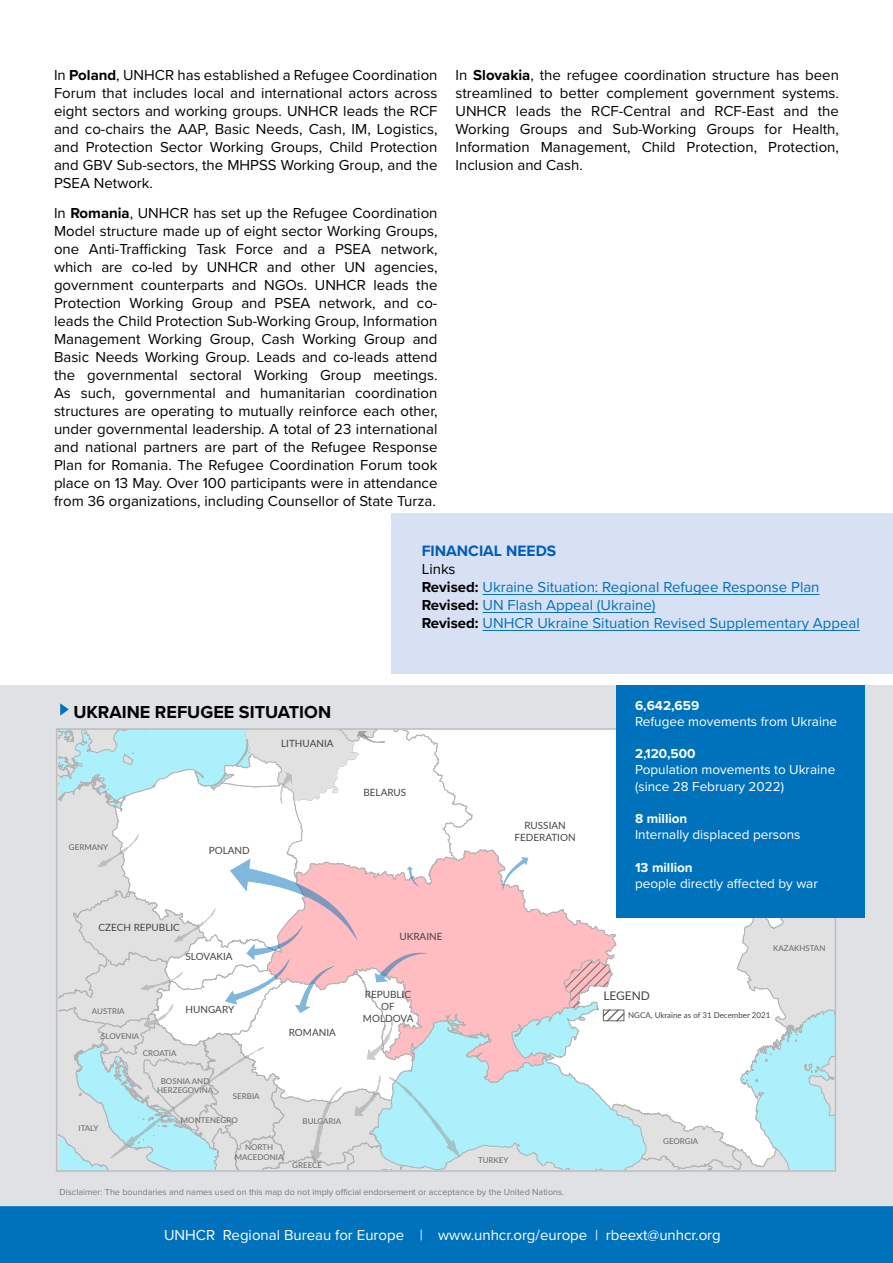
<style>
.page{position:relative;width:893px;height:1263px;background:#fff}
.page>*{position:absolute;margin:0;border:0;box-sizing:border-box;transform-origin:0 0}
.t1{font:700 18px "Proxima Nova";color:#000}
.t2{font:700 15.6px "Proxima Nova";color:#005cb9}
.t3{font:15px/18px "Proxima Nova";color:#000;text-align:justify}
.t4{font:15px/18px "Proxima Nova";color:#0072bc}
.t5{font:15px "Proxima Nova";color:#fff}
.t6{font:13.5px/16.2px "Proxima Nova";color:#fff}
.t7{font:700 13.5px "Proxima Nova";color:#fff}
.t8{font:12px "Lato";color:#444}
.t9{font:9.9px/12px "Lato";color:#444;text-align:center}
.t10{font:9px "Proxima Nova";color:#797a7d}
.t11{font:7.95px/9.6px "Lato";color:#666;text-align:center}
.t12{font:7.95px "Lato";color:#444}
.t13{font:7.95px "Lato";color:#606060}
.s1{font-weight:700}
.s2{color:#000}
.s3{font-weight:700;color:#000}
</style>
<div class="page">
<div style="left:0;top:685px;width:893px;height:522px;background:#dfe1e4"></div>
<div style="left:0;top:1206px;width:893px;height:57px;background:#0072bc"></div>
<svg style="left:59px;top:731px;width:774px;height:438px"></svg>
<div style="left:617px;top:685px;width:248px;height:233px;background:#0072bc"></div>
<svg style="left:60px;top:703px;width:9px;height:13px"></svg>
<div style="left:391px;top:513px;width:502px;height:161px;background:#d7e1f3"></div>
<hr style="left:483px;top:594px;width:336px;height:1px;background:#0072bc">
<hr style="left:483px;top:612px;width:172px;height:1px;background:#0072bc">
<hr style="left:483px;top:630px;width:377px;height:1px;background:#0072bc">
<p class="t3" style="left:54px;top:65px;width:385px">In <span class="s1">Poland</span>, UNHCR has established a Refugee Coordination Forum that includes local and international actors across eight sectors and working groups. UNHCR leads the RCF and co-chairs the AAP, Basic Needs, Cash, IM, Logistics, and Protection Sector Working Groups, Child Protection and GBV Sub-sectors, the MHPSS Working Group, and the PSEA Network.</p>
<p class="t3" style="left:54px;top:203px;width:385px">In <span class="s1">Romania</span>, UNHCR has set up the Refugee Coordination Model structure made up of eight sector Working Groups, one Anti-Trafficking Task Force and a PSEA network, which are co-led by UNHCR and other UN agencies, government counterparts and NGOs. UNHCR leads the Protection Working Group and PSEA network, and co&shy;leads the Child Protection Sub-Working Group, Information Management Working Group, Cash Working Group and Basic Needs Working Group. Leads and co-leads attend the governmental sectoral Working Group meetings.<br>As such, governmental and humanitarian coordination structures are operating to mutually reinforce each other, under governmental leadership. A total of 23 international and national partners are part of the Refugee Response Plan for Romania. The Refugee Coordination Forum took place on 13 May. Over 100 participants were in attendance from 36 organizations, including Counsellor of State Turza.</p>
<p class="t3" style="left:455px;top:65px;width:385px">In <span class="s1">Slovakia</span>, the refugee coordination structure has been streamlined to better complement government systems.<br>UNHCR leads the RCF-Central and RCF-East and the Working Groups and Sub-Working Groups for Health, Information Management, Child Protection, Protection, Inclusion and Cash.</p>
<p class="t2" style="left:422px;top:539px;width:136px">FINANCIAL NEEDS</p>
<p class="t4" style="left:422px;top:559px;width:439px"><span class="s2">Links<br></span><span class="s3">Revised:</span> Ukraine Situation: Regional Refugee Response Plan <span class="s3">Revised:</span> UN Flash Appeal (Ukraine)<br><span class="s3">Revised:</span> UNHCR Ukraine Situation Revised Supplementary Appeal</p>
<p class="t1" style="left:73px;top:698px;width:259px">UKRAINE REFUGEE SITUATION</p>
<p class="t7" style="left:635px;top:695px;width:66px">6,642,659</p>
<p class="t6" style="left:635px;top:713px;width:204px">Refugee movements from Ukraine</p>
<p class="t7" style="left:635px;top:744px;width:62px">2,120,500</p>
<p class="t6" style="left:635px;top:761px;width:202px">Population movements to Ukraine (since 28 February 2022)</p>
<p class="t7" style="left:635px;top:808px;width:54px">8 million</p>
<p class="t6" style="left:635px;top:826px;width:167px">Internally displaced persons</p>
<p class="t7" style="left:635px;top:857px;width:59px">13 million</p>
<p class="t6" style="left:635px;top:875px;width:184px">people directly affected by war</p>
<p class="t9" style="left:281px;top:737px;width:54px">LITHUANIA</p>
<p class="t9" style="left:363px;top:785px;width:44px">BELARUS</p>
<p class="t9" style="left:514px;top:819px;width:63px">RUSSIAN<br>FEDERATION</p>
<p class="t13" style="left:69px;top:841px;width:41px">GERMANY</p>
<p class="t9" style="left:209px;top:844px;width:42px">POLAND</p>
<p class="t9" style="left:99px;top:920px;width:83px">CZECH REPUBLIC</p>
<p class="t9" style="left:186px;top:950px;width:49px">SLOVAKIA</p>
<p class="t11" style="left:92px;top:1006px;width:34px">AUSTRIA</p>
<p class="t11" style="left:101px;top:1030px;width:40px">SLOVENIA</p>
<p class="t11" style="left:143px;top:1047px;width:35px">CROATIA</p>
<p class="t9" style="left:186px;top:1003px;width:50px">HUNGARY</p>
<p class="t11" style="left:79px;top:1123px;width:22px">ITALY</p>
<p class="t11" style="left:157px;top:1075px;width:58px">BOSNIA AND<br>HERZEGOVINA</p>
<p class="t11" style="left:233px;top:1091px;width:28px">SERBIA</p>
<p class="t11" style="left:181px;top:1115px;width:58px">MONTENEGRO</p>
<p class="t9" style="left:289px;top:1026px;width:49px">ROMANIA</p>
<p class="t11" style="left:303px;top:1116px;width:40px">BULGARIA</p>
<p class="t11" style="left:235px;top:1142px;width:50px">NORTH<br>MACEDONIA</p>
<p class="t11" style="left:292px;top:1160px;width:31px">GREECE</p>
<p class="t9" style="left:399px;top:930px;width:45px">UKRAINE</p>
<p class="t9" style="left:363px;top:988px;width:52px">REPUBLIC<br>OF<br>MOLDOVA</p>
<p class="t11" style="left:478px;top:1155px;width:32px">TURKEY</p>
<p class="t10" style="left:59px;top:1185px;width:506px">Disclaimer: The boundaries and names used on this map do not imply official endorsement or acceptance by the United Nations.</p>
<p class="t11" style="left:773px;top:943px;width:54px">KAZAKHSTAN</p>
<p class="t8" style="left:603px;top:987px;width:48px">LEGEND</p>
<p class="t12" style="left:628px;top:1010px;width:144px">NGCA, Ukraine as of 31 December 2021</p>
<p class="t11" style="left:663px;top:1136px;width:37px">GEORGIA</p>
<p class="t5" style="left:164px;top:1224px;width:558px">UNHCR Regional Bureau for Europe | www.unhcr.org/europe | rbeext@unhcr.org</p>
</div>
